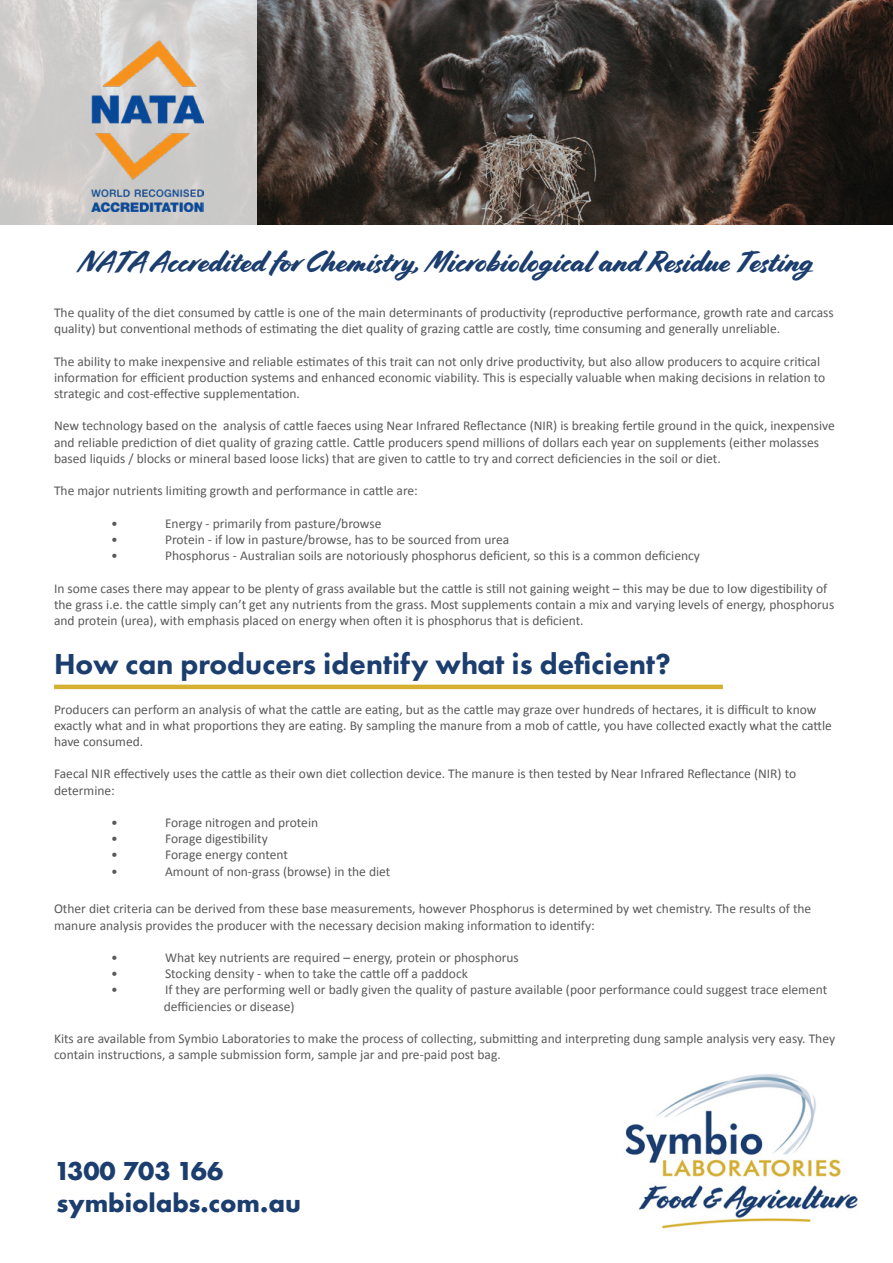
<style>
.page{position:relative;width:893px;height:1263px;background:#fff}
.page>*{position:absolute;margin:0;border:0;box-sizing:border-box;transform-origin:0 0}
.t1{font:30px "Cortado";color:#1b3e6f}
.t2{font:800 30px "Futura PT";color:#1b3e6f}
.t3{font:700 27px "Futura PT";color:#1b3e6f}
.t4{font:13.5px/16.2px "Calibri";color:#595959}
.t5{font:13.5px/16.2px "Calibri";color:#5a5a5a}
</style>
<div class="page">
<img style="left:256px;top:0;width:637px;height:224px">
<img style="left:625px;top:1074px;width:233px;height:155px">
<hr style="left:54px;top:685px;width:669px;height:4px;background:#d6b031">
<svg style="left:0;top:0;width:256px;height:225px;fill:#cecccb"></svg>
<img style="left:92px;top:40px;width:112px;height:171px">
<h1 class="t1" style="left:79px;top:245px;width:737px">NATA Accredited for Chemistry, Microbiological and Residue Testing</h1>
<p class="t4" style="left:54px;top:304px;width:781px">The quality of the diet consumed by cattle is one of the main determinants of productivity (reproductive performance, growth rate and carcass quality) but conventional methods of estimating the diet quality of grazing cattle are costly, time consuming and generally unreliable.</p>
<p class="t4" style="left:54px;top:353px;width:773px">The ability to make inexpensive and reliable estimates of this trait can not only drive productivity, but also allow producers to acquire critical information for efficient production systems and enhanced economic viability. This is especially valuable when making decisions in relation to strategic and cost-effective supplementation.</p>
<p class="t4" style="left:54px;top:418px;width:782px">New technology based on the analysis of cattle faeces using Near Infrared Reflectance (NIR) is breaking fertile ground in the quick, inexpensive and reliable prediction of diet quality of grazing cattle. Cattle producers spend millions of dollars each year on supplements (either molasses based liquids / blocks or mineral based loose licks) that are given to cattle to try and correct deficiencies in the soil or diet.</p>
<p class="t4" style="left:54px;top:483px;width:365px">The major nutrients limiting growth and performance in cattle are:</p>
<p class="t4" style="left:111px;top:515px;width:8px">•</p>
<p class="t4" style="left:165px;top:515px;width:218px">Energy - primarily from pasture/browse</p>
<p class="t4" style="left:111px;top:531px;width:8px">•</p>
<p class="t4" style="left:165px;top:531px;width:346px">Protein - if low in pasture/browse, has to be sourced from urea</p>
<p class="t4" style="left:111px;top:547px;width:8px">•</p>
<p class="t4" style="left:165px;top:547px;width:536px">Phosphorus - Australian soils are notoriously phosphorus deficient, so this is a common deficiency</p>
<p class="t4" style="left:54px;top:580px;width:782px">In some cases there may appear to be plenty of grass available but the cattle is still not gaining weight – this may be due to low digestibility of the grass i.e. the cattle simply can’t get any nutrients from the grass. Most supplements contain a mix and varying levels of energy, phosphorus and protein (urea), with emphasis placed on energy when often it is phosphorus that is deficient.</p>
<h1 class="t2" style="left:54px;top:645px;width:618px">How can producers identify what is deficient?</h1>
<p class="t4" style="left:54px;top:701px;width:779px">Producers can perform an analysis of what the cattle are eating, but as the cattle may graze over hundreds of hectares, it is difficult to know exactly what and in what proportions they are eating. By sampling the manure from a mob of cattle, you have collected exactly what the cattle have consumed.</p>
<p class="t4" style="left:54px;top:766px;width:744px">Faecal NIR effectively uses the cattle as their own diet collection device. The manure is then tested by Near Infrared Reflectance (NIR) to determine:</p>
<p class="t4" style="left:111px;top:814px;width:8px">•</p>
<p class="t4" style="left:165px;top:814px;width:155px">Forage nitrogen and protein</p>
<p class="t4" style="left:111px;top:831px;width:8px">•</p>
<p class="t4" style="left:165px;top:831px;width:104px">Forage digestibility</p>
<p class="t4" style="left:111px;top:847px;width:8px">•</p>
<p class="t4" style="left:165px;top:847px;width:124px">Forage energy content</p>
<p class="t4" style="left:111px;top:863px;width:8px">•</p>
<p class="t4" style="left:165px;top:863px;width:227px">Amount of non-grass (browse) in the diet</p>
<p class="t5" style="left:54px;top:901px;width:759px">Other diet criteria can be derived from these base measurements, however Phosphorus is determined by wet chemistry. The results of the manure analysis provides the producer with the necessary decision making information to identify:</p>
<p class="t5" style="left:111px;top:949px;width:8px">•</p>
<p class="t5" style="left:165px;top:949px;width:355px">What key nutrients are required – energy, protein or phosphorus</p>
<p class="t5" style="left:111px;top:966px;width:8px">•</p>
<p class="t5" style="left:165px;top:966px;width:304px">Stocking density - when to take the cattle off a paddock</p>
<p class="t5" style="left:111px;top:982px;width:8px">•</p>
<p class="t5" style="left:164px;top:982px;width:665px">If they are performing well or badly given the quality of pasture available (poor performance could suggest trace element defficiencies or disease)</p>
<p class="t5" style="left:54px;top:1030px;width:783px">Kits are available from Symbio Laboratories to make the process of collecting, submitting and interpreting dung sample analysis very easy. They contain instructions, a sample submission form, sample jar and pre-paid post bag.</p>
<h2 class="t3" style="left:54px;top:1153px;width:171px">1300 703 166</h2>
<h2 class="t3" style="left:56px;top:1186px;width:246px">symbiolabs.com.au</h2>
</div>
